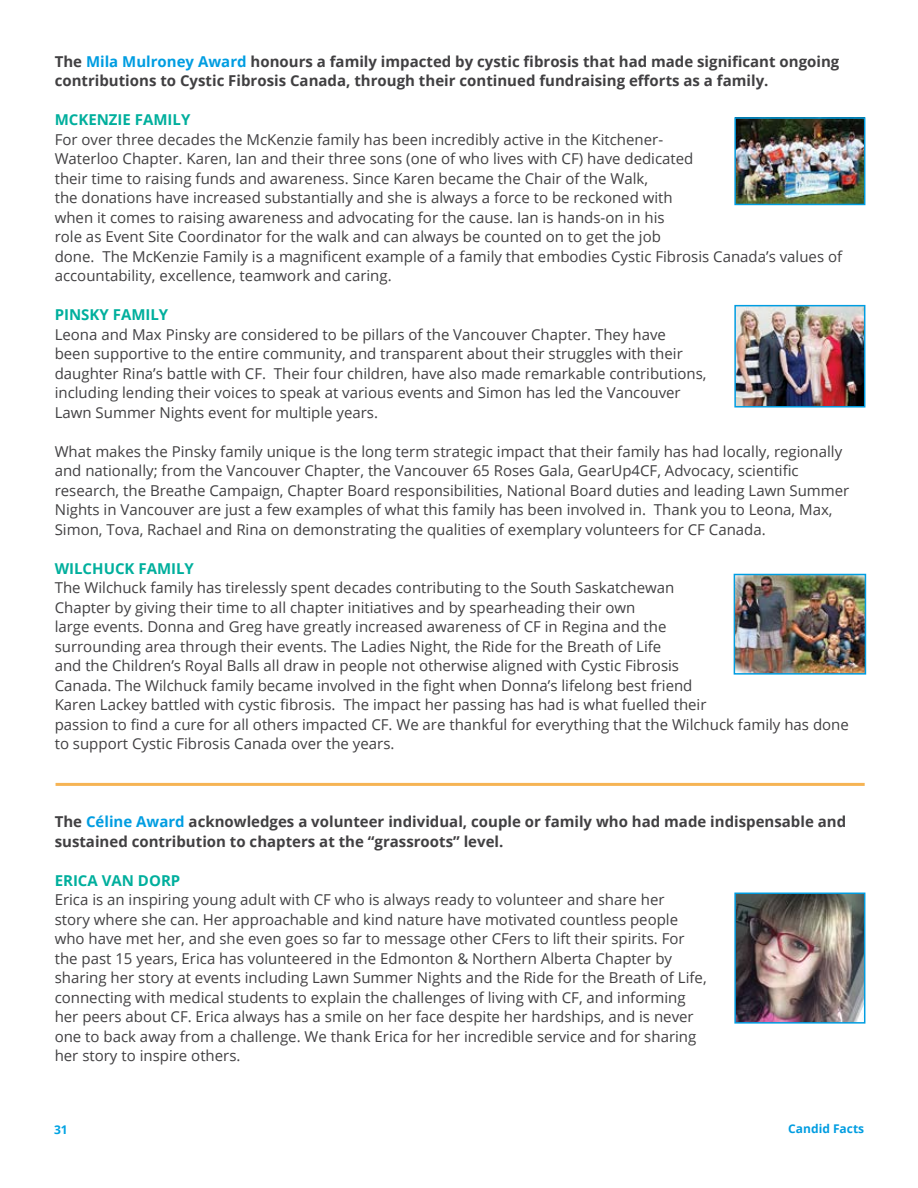
<style>
.page{position:relative;width:918px;height:1188px;background:#fff}
.page>*{position:absolute;margin:0;border:0;box-sizing:border-box;transform-origin:0 0}
.t1{font:15px/19.5px "Open Sans";color:#414042}
.t2{font:700 15px/19.5px "Open Sans";color:#414042}
.t3{font:700 15px "Open Sans";color:#00af9d}
.t4{font:700 12px "Open Sans";color:#009de1}
.t5{font:700 12px "Open Sans";color:#00a3e3}
.s1{color:#009de1}
</style>
<div class="page">
<hr style="left:56px;top:783px;width:809px;height:3px;background:#f6b454">
<img style="left:737px;top:120px;width:125px;height:82px">
<div style="left:734px;top:117px;width:131px;height:88px;border:2px solid #009de1"></div>
<img style="left:737px;top:308px;width:125px;height:97px">
<div style="left:734px;top:305px;width:131px;height:103px;border:2px solid #009de1"></div>
<img style="left:733px;top:573px;width:134px;height:102px">
<img style="left:737px;top:896px;width:125px;height:125px">
<div style="left:734px;top:893px;width:131px;height:131px;border:2px solid #009de1"></div>
<p class="t2" style="left:55px;top:51px;width:786px">The <span class="s1">Mila Mulroney Award</span> honours a family impacted by cystic fibrosis that had made significant ongoing contributions to Cystic Fibrosis Canada, through their continued fundraising efforts as a family.</p>
<p class="t3" style="left:55px;top:109px;width:137px">MCKENZIE FAMILY</p>
<p class="t1" style="left:55px;top:129px;width:789px">For over three decades the McKenzie family has been incredibly active in the Kitchener-<br>Waterloo Chapter. Karen, Ian and their three sons (one of who lives with CF) have dedicated<br>their time to raising funds and awareness. Since Karen became the Chair of the Walk,<br>the donations have increased substantially and she is always a force to be reckoned with<br>when it comes to raising awareness and advocating for the cause. Ian is hands-on in his<br>role as Event Site Coordinator for the walk and can always be counted on to get the job<br>done. The McKenzie Family is a magnificent example of a family that embodies Cystic Fibrosis Canada’s values of accountability, excellence, teamwork and caring.</p>
<p class="t3" style="left:55px;top:304px;width:115px">PINSKY FAMILY</p>
<p class="t1" style="left:55px;top:324px;width:653px">Leona and Max Pinsky are considered to be pillars of the Vancouver Chapter. They have<br>been supportive to the entire community, and transparent about their struggles with their daughter Rina’s battle with CF. Their four children, have also made remarkable contributions, including lending their voices to speak at various events and Simon has led the Vancouver Lawn Summer Nights event for multiple years.</p>
<p class="t1" style="left:55px;top:441px;width:796px">What makes the Pinsky family unique is the long term strategic impact that their family has had locally, regionally and nationally; from the Vancouver Chapter, the Vancouver 65 Roses Gala, GearUp4CF, Advocacy, scientific research, the Breathe Campaign, Chapter Board responsibilities, National Board duties and leading Lawn Summer Nights in Vancouver are just a few examples of what this family has been involved in. Thank you to Leona, Max, Simon, Tova, Rachael and Rina on demonstrating the qualities of exemplary volunteers for CF Canada.</p>
<p class="t3" style="left:55px;top:558px;width:141px">WILCHUCK FAMILY</p>
<p class="t1" style="left:55px;top:578px;width:796px">The Wilchuck family has tirelessly spent decades contributing to the South Saskatchewan<br>Chapter by giving their time to all chapter initiatives and by spearheading their own<br>large events. Donna and Greg have greatly increased awareness of CF in Regina and the<br>surrounding area through their events. The Ladies Night, the Ride for the Breath of Life<br>and the Children’s Royal Balls all draw in people not otherwise aligned with Cystic Fibrosis<br>Canada. The Wilchuck family became involved in the fight when Donna’s lifelong best friend<br>Karen Lackey battled with cystic fibrosis. The impact her passing has had is what fuelled their<br>passion to find a cure for all others impacted CF. We are thankful for everything that the Wilchuck family has done to support Cystic Fibrosis Canada over the years.</p>
<p class="t2" style="left:55px;top:812px;width:793px">The <span class="s1">Céline Award</span> acknowledges a volunteer individual, couple or family who had made indispensable and sustained contribution to chapters at the “grassroots” level.</p>
<p class="t3" style="left:55px;top:870px;width:127px">ERICA VAN DORP</p>
<p class="t1" style="left:55px;top:890px;width:653px">Erica is an inspiring young adult with CF who is always ready to volunteer and share her<br>story where she can. Her approachable and kind nature have motivated countless people who have met her, and she even goes so far to message other CFers to lift their spirits. For the past 15 years, Erica has volunteered in the Edmonton &amp; Northern Alberta Chapter by sharing her story at events including Lawn Summer Nights and the Ride for the Breath of Life, connecting with medical students to explain the challenges of living with CF, and informing her peers about CF. Erica always has a smile on her face despite her hardships, and is never one to back away from a challenge. We thank Erica for her incredible service and for sharing her story to inspire others.</p>
<p class="t5" style="left:54px;top:1121px;width:15px">31</p>
<p class="t4" style="left:788px;top:1120px;width:77px">Candid Facts</p>
</div>
